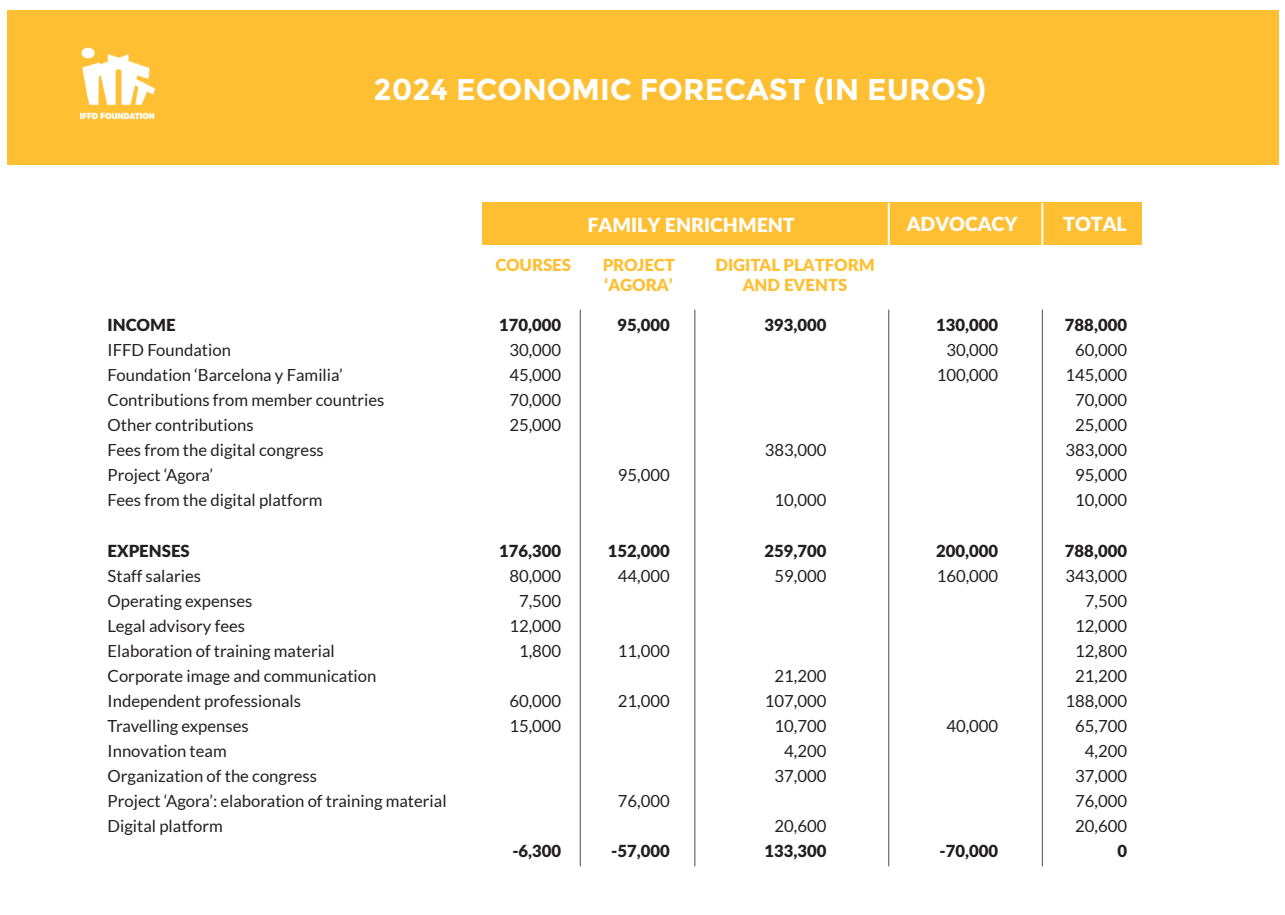
<style>
.page{position:relative;width:1285px;height:915px;background:#fff}
.page>*{position:absolute;margin:0;border:0;box-sizing:border-box;transform-origin:0 0}
.t1{font:700 30px "Montserrat";color:#fff}
.t2{font:900 19.5px "Lato";color:#fff}
.t3{font:16.65px/25px "Lato";color:#231f20}
.t4{font:900 16.65px "Lato";color:#231f20}
.t5{font:900 16.65px/19.5px "Lato";color:#febf32}
</style>
<div class="page">
<div style="left:7px;top:11px;width:1271px;height:154px;background:#febf32"></div>
<img style="left:79px;top:47px;width:76px;height:73px">
<div style="left:482px;top:203px;width:659px;height:42px;background:#febf32"></div>
<hr style="left:887px;top:203px;width:2px;height:42px;background:#fff">
<hr style="left:1041px;top:203px;width:2px;height:42px;background:#fff">
<hr style="left:579px;top:309px;width:1px;height:557px;background:#4b4c4d">
<hr style="left:694px;top:309px;width:1px;height:557px;background:#4b4c4d">
<hr style="left:888px;top:309px;width:1px;height:557px;background:#4b4c4d">
<hr style="left:1041px;top:309px;width:1px;height:557px;background:#4b4c4d">
<h1 class="t1" style="left:373px;top:71px;width:613px">2024 ECONOMIC FORECAST (IN EUROS)</h1>
<p class="t2" style="left:587px;top:210px;width:209px">FAMILY ENRICHMENT</p>
<p class="t2" style="left:906px;top:209px;width:112px">ADVOCACY</p>
<p class="t2" style="left:1062px;top:209px;width:65px">TOTAL</p>
<p class="t4" style="left:108px;top:312px;width:69px">INCOME</p>
<p class="t3" style="left:108px;top:337px;width:278px">IFFD Foundation<br>Foundation ‘Barcelona y Familia’<br>Contributions from member countries<br>Other contributions<br>Fees from the digital congress<br>Project ‘Agora’<br>Fees from the digital platform</p>
<p class="t4" style="left:108px;top:537px;width:84px">EXPENSES</p>
<p class="t3" style="left:108px;top:562px;width:340px">Staff salaries<br>Operating expenses<br>Legal advisory fees<br>Elaboration of training material<br>Corporate image and communication<br>Independent professionals<br>Travelling expenses<br>Innovation team<br>Organization of the congress<br>Project ‘Agora’: elaboration of training material<br>Digital platform</p>
<p class="t5" style="left:495px;top:255px;width:77px">COURSES</p>
<p class="t5" style="left:602px;top:255px;width:74px">PROJECT ‘AGORA’</p>
<p class="t5" style="left:715px;top:255px;width:161px;text-align:center">DIGITAL PLATFORM<br>AND EVENTS</p>
<p class="t4" style="left:499px;top:312px;width:64px">170,000</p>
<p class="t3" style="left:509px;top:337px;width:53px;text-align:justify">30,000<br>45,000<br>70,000<br>25,000</p>
<p class="t4" style="left:499px;top:537px;width:64px">176,300</p>
<p class="t3" style="left:509px;top:562px;width:53px;text-align:center">80,000<br>7,500<br>12,000<br>1,800</p>
<p class="t3" style="left:509px;top:687px;width:53px">60,000<br>15,000</p>
<p class="t4" style="left:512px;top:838px;width:50px">-6,300</p>
<p class="t4" style="left:617px;top:312px;width:54px">95,000</p>
<p class="t3" style="left:618px;top:462px;width:53px">95,000</p>
<p class="t4" style="left:607px;top:537px;width:64px">152,000</p>
<p class="t3" style="left:618px;top:562px;width:53px">44,000</p>
<p class="t3" style="left:618px;top:637px;width:53px">11,000</p>
<p class="t3" style="left:618px;top:687px;width:53px">21,000</p>
<p class="t3" style="left:618px;top:788px;width:53px">76,000</p>
<p class="t4" style="left:611px;top:838px;width:60px">-57,000</p>
<p class="t4" style="left:764px;top:312px;width:64px">393,000</p>
<p class="t3" style="left:764px;top:437px;width:63px">383,000</p>
<p class="t3" style="left:774px;top:487px;width:53px">10,000</p>
<p class="t4" style="left:764px;top:537px;width:64px">259,700</p>
<p class="t3" style="left:774px;top:562px;width:53px">59,000</p>
<p class="t3" style="left:764px;top:662px;width:63px;text-align:right">21,200<br>107,000<br>10,700<br>4,200<br>37,000</p>
<p class="t3" style="left:774px;top:813px;width:53px">20,600</p>
<p class="t4" style="left:764px;top:838px;width:64px">133,300</p>
<p class="t4" style="left:936px;top:312px;width:64px">130,000</p>
<p class="t3" style="left:936px;top:337px;width:63px;text-align:center">30,000<br>100,000</p>
<p class="t4" style="left:936px;top:537px;width:64px">200,000</p>
<p class="t3" style="left:936px;top:562px;width:63px">160,000</p>
<p class="t3" style="left:946px;top:712px;width:53px">40,000</p>
<p class="t4" style="left:939px;top:838px;width:60px">-70,000</p>
<p class="t4" style="left:1064px;top:312px;width:64px">788,000</p>
<p class="t3" style="left:1065px;top:337px;width:63px;text-align:center">60,000<br>145,000<br>70,000<br>25,000<br>383,000<br>95,000<br>10,000</p>
<p class="t4" style="left:1064px;top:537px;width:64px">788,000</p>
<p class="t3" style="left:1065px;top:562px;width:63px;text-align:right">343,000<br>7,500<br>12,000<br>12,800<br>21,200<br>188,000<br>65,700<br>4,200<br>37,000<br>76,000<br>20,600</p>
<p class="t4" style="left:1117px;top:838px;width:11px">0</p>
</div>
